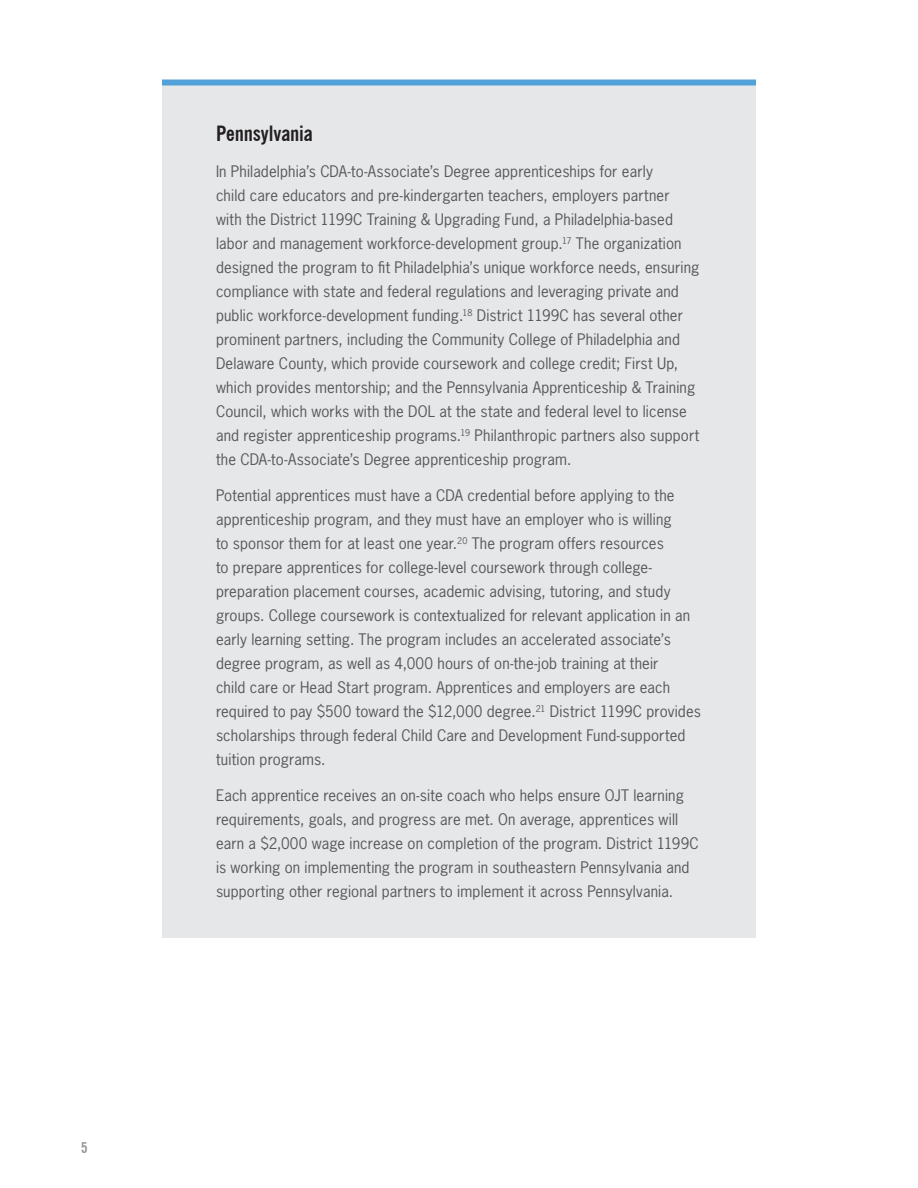
<style>
.page{position:relative;width:918px;height:1188px;background:#fff}
.page>*{position:absolute;margin:0;border:0;box-sizing:border-box;transform-origin:0 0}
.Body_-_H2__Red{font:700 condensed 21px "News Gothic BT";letter-spacing:-.01em;color:#231f20}
.Body_-_Body_Text{font:15px/24px "News Gothic Std";letter-spacing:.01em;color:#57585a}
.t1{font:700 condensed 15px "News Gothic BT";color:#939598}
</style>
<div class="page">
<div style="left:162px;top:81px;width:594px;height:857px;background:#e6e7e9"></div>
<div style="left:165px;top:80px;width:588px;height:6px;background:#52a2d9"></div>
<p class="t1" style="left:81px;top:1139px;width:8px">5</p>
<p class="Body_-_H2__Red" style="left:216px;top:121px;width:98px">Pennsylvania</p>
<p class="Body_-_Body_Text" style="left:216px;top:159px;width:485px">In Philadelphia’s CDA-to-Associate’s Degree apprenticeships for early<br>child care educators and pre-kindergarten teachers, employers partner<br>with the District 1199C Training &amp; Upgrading Fund, a Philadelphia-based labor and management workforce-development group.<sup>17</sup> The organization designed the program to fit Philadelphia’s unique workforce needs, ensuring compliance with state and federal regulations and leveraging private and public workforce-development funding.<sup>18</sup> District 1199C has several other prominent partners, including the Community College of Philadelphia and Delaware County, which provide coursework and college credit; First Up, which provides mentorship; and the Pennsylvania Apprenticeship &amp; Training Council, which works with the DOL at the state and federal level to license and register apprenticeship programs.<sup>19</sup> Philanthropic partners also support the CDA-to-Associate’s Degree apprenticeship program.</p>
<p class="Body_-_Body_Text" style="left:216px;top:483px;width:487px">Potential apprentices must have a CDA credential before applying to the apprenticeship program, and they must have an employer who is willing<br>to sponsor them for at least one year.<sup>20</sup> The program offers resources<br>to prepare apprentices for college-level coursework through college&shy;preparation placement courses, academic advising, tutoring, and study groups. College coursework is contextualized for relevant application in an early learning setting. The program includes an accelerated associate’s degree program, as well as 4,000 hours of on-the-job training at their<br>child care or Head Start program. Apprentices and employers are each required to pay $500 toward the $12,000 degree.<sup>21</sup> District 1199C provides scholarships through federal Child Care and Development Fund-supported tuition programs.</p>
<p class="Body_-_Body_Text" style="left:216px;top:783px;width:484px">Each apprentice receives an on-site coach who helps ensure OJT learning requirements, goals, and progress are met. On average, apprentices will earn a $2,000 wage increase on completion of the program. District 1199C is working on implementing the program in southeastern Pennsylvania and supporting other regional partners to implement it across Pennsylvania.</p>
</div>
